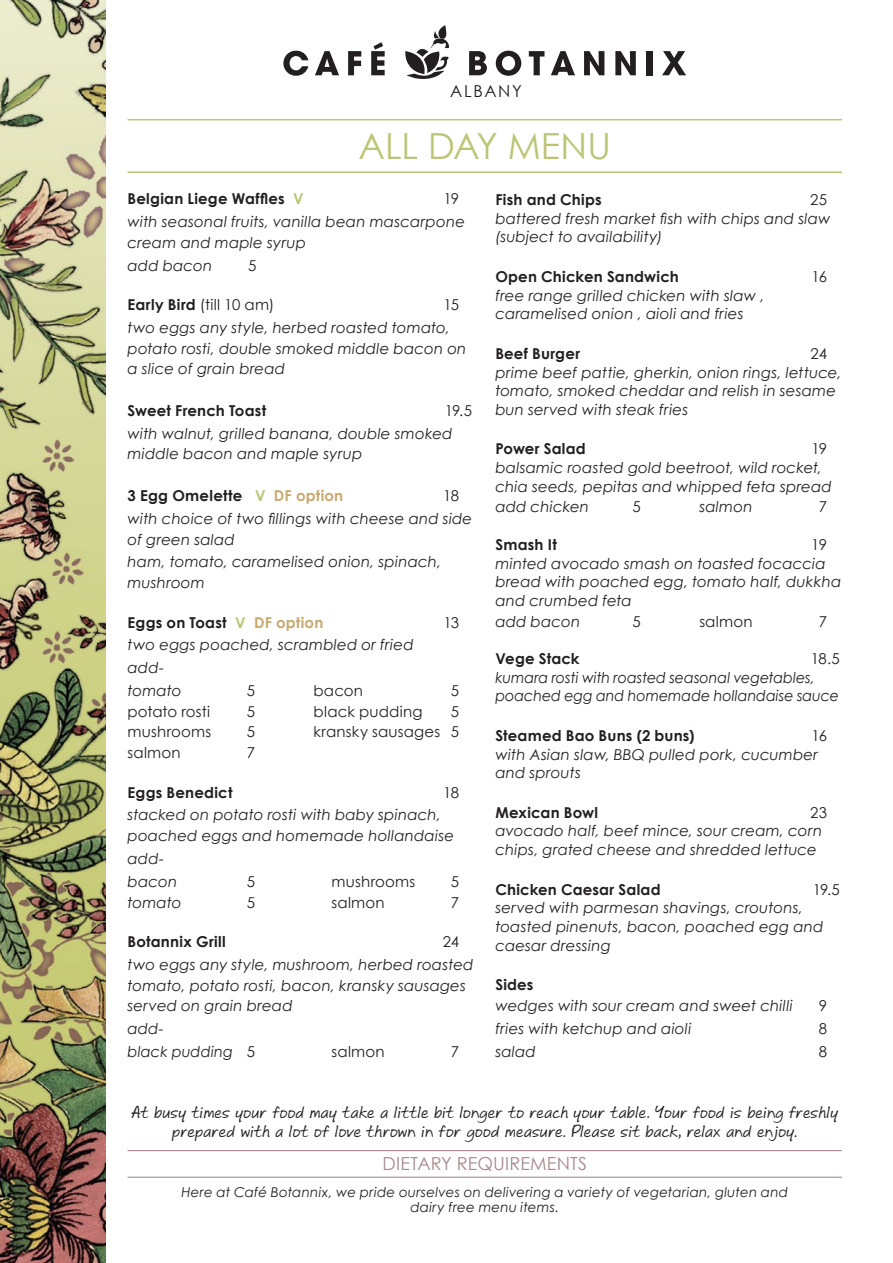
<style>
.page{position:relative;width:893px;height:1263px;background:#fff}
.page>*{position:absolute;margin:0;border:0;box-sizing:border-box;transform-origin:0 0}
.t1{font:36px "Century Gothic";letter-spacing:-.005em;color:#bcc475}
.t2{font:18px "Century Gothic";letter-spacing:.01em;color:#a78a8d}
.t3{font:16.5px/19.5px "Andrea's Hand Slanted";letter-spacing:-.005em;color:#231f20;text-align:center}
.t4{font:16.5px "Century Gothic";letter-spacing:.105em;color:#231f20}
.t5{font:italic 15px/18.6px "Century Gothic";letter-spacing:.01em;color:#231f20}
.t6{font:700 15px "Century Gothic";letter-spacing:.01em;color:#231f20}
.t7{font:15px "Century Gothic";letter-spacing:.01em;color:#231f20}
.t8{font:italic 15px/18.6px "Century Gothic";letter-spacing:.01em;color:#231f20;scale:.95 1}
.t9{font:italic 13.5px/15px "Century Gothic";letter-spacing:.015em;color:#231f20;text-align:center}
.s1{color:#bcc475}
.s2{font-weight:700}
.s3{color:#c7a96e}
.s4{font-style:normal}
</style>
<div class="page">
<img style="left:0;top:0;width:106px;height:1263px">
<svg style="left:283px;top:51px;width:25px;height:25px"></svg>
<svg style="left:315px;top:51px;width:24px;height:24px"></svg>
<svg style="left:348px;top:51px;width:13px;height:24px"></svg>
<svg style="left:371px;top:42px;width:14px;height:33px"></svg>
<svg style="left:469px;top:51px;width:18px;height:24px"></svg>
<svg style="left:496px;top:51px;width:25px;height:25px"></svg>
<svg style="left:529px;top:51px;width:15px;height:24px"></svg>
<svg style="left:551px;top:51px;width:24px;height:24px"></svg>
<svg style="left:584px;top:51px;width:20px;height:24px"></svg>
<svg style="left:615px;top:51px;width:21px;height:24px"></svg>
<div style="left:647px;top:51px;width:6px;height:24px;background:#231f20"></div>
<svg style="left:662px;top:51px;width:24px;height:24px"></svg>
<svg style="left:405px;top:25px;width:44px;height:54px"></svg>
<hr style="left:128px;top:119px;width:714px;height:1px;background:#bcc475">
<hr style="left:128px;top:171px;width:714px;height:2px;background:#bcc475">
<hr style="left:128px;top:1150px;width:714px;height:1px;background:#a78a8d">
<hr style="left:128px;top:1177px;width:714px;height:1px;background:#a78a8d">
<p class="t4" style="left:450px;top:81px;width:73px">ALBANY</p>
<h1 class="t1" style="left:359px;top:124px;width:254px">ALL DAY MENU</h1>
<p class="t6" style="left:128px;top:189px;width:178px">Belgian Liege Waffles <span class="s1">V</span></p>
<p class="t7" style="left:443px;top:190px;width:17px">19</p>
<p class="t5" style="left:128px;top:211px;width:339px;line-height:20.7px">with seasonal fruits, vanilla bean mascarpone cream and maple syrup</p>
<p class="t5" style="left:128px;top:256px;width:86px">add bacon</p>
<p class="t7" style="left:248px;top:256px;width:10px">5</p>
<p class="t7" style="left:128px;top:295px;width:148px"><span class="s2">Early Bird</span> (till 10 am)</p>
<p class="t7" style="left:443px;top:295px;width:17px">15</p>
<p class="t5" style="left:128px;top:317px;width:340px;line-height:20.7px">two eggs any style, herbed roasted tomato, potato rosti, double smoked middle bacon on a slice of grain bread</p>
<p class="t6" style="left:128px;top:401px;width:140px">Sweet French Toast</p>
<p class="t7" style="left:445px;top:401px;width:29px">19.5</p>
<p class="t5" style="left:128px;top:423px;width:326px;line-height:20.7px">with walnut, grilled banana, double smoked middle bacon and maple syrup</p>
<p class="t6" style="left:128px;top:486px;width:217px">3 Egg Omelette <span class="s1">V</span> <span class="s3">DF option</span></p>
<p class="t7" style="left:443px;top:486px;width:18px">18</p>
<p class="t5" style="left:128px;top:508px;width:346px;line-height:20.7px">with choice of two fillings with cheese and side of green salad</p>
<p class="t5" style="left:128px;top:551px;width:315px;line-height:20.7px">ham, tomato, caramelised onion, spinach, mushroom</p>
<p class="t6" style="left:128px;top:613px;width:197px">Eggs on Toast <span class="s1">V</span> <span class="s3">DF option</span></p>
<p class="t7" style="left:443px;top:613px;width:17px">13</p>
<p class="t5" style="left:128px;top:633px;width:288px;line-height:22.8px">two eggs poached, scrambled or fried add-<br>tomato</p>
<p class="t7" style="left:247px;top:681px;width:10px">5</p>
<p class="t7" style="left:314px;top:681px;width:51px">bacon</p>
<p class="t7" style="left:451px;top:681px;width:10px">5</p>
<p class="t7" style="left:128px;top:702px;width:84px">potato rosti</p>
<p class="t7" style="left:247px;top:702px;width:10px">5</p>
<p class="t7" style="left:314px;top:702px;width:110px">black pudding</p>
<p class="t7" style="left:451px;top:702px;width:10px">5</p>
<p class="t7" style="left:128px;top:723px;width:85px">mushrooms</p>
<p class="t7" style="left:247px;top:723px;width:10px">5</p>
<p class="t7" style="left:314px;top:723px;width:147px">kransky sausages 5</p>
<p class="t7" style="left:128px;top:744px;width:55px">salmon</p>
<p class="t7" style="left:247px;top:744px;width:10px">7</p>
<p class="t6" style="left:128px;top:783px;width:107px">Eggs Benedict</p>
<p class="t7" style="left:443px;top:783px;width:18px">18</p>
<p class="t5" style="left:128px;top:804px;width:328px;line-height:20.7px">stacked on potato rosti with baby spinach, poached eggs and homemade hollandaise</p>
<p class="t5" style="left:128px;top:847px;width:51px;line-height:22.8px">add&shy;bacon</p>
<p class="t7" style="left:247px;top:872px;width:10px">5</p>
<p class="t7" style="left:332px;top:872px;width:85px">mushrooms</p>
<p class="t7" style="left:451px;top:872px;width:10px">5</p>
<p class="t5" style="left:128px;top:892px;width:56px">tomato</p>
<p class="t7" style="left:247px;top:893px;width:10px">5</p>
<p class="t7" style="left:332px;top:893px;width:55px">salmon</p>
<p class="t7" style="left:451px;top:893px;width:10px">7</p>
<p class="t6" style="left:128px;top:932px;width:100px">Botannix Grill</p>
<p class="t7" style="left:443px;top:932px;width:18px">24</p>
<p class="t5" style="left:128px;top:954px;width:347px;line-height:20.7px">two eggs any style, mushroom, herbed roasted tomato, potato rosti, bacon, kransky sausages served on grain bread</p>
<p class="t5" style="left:128px;top:1017px;width:129px;line-height:22.6px">add-<br>black pudding <span class="s4">5</span></p>
<p class="t7" style="left:332px;top:1042px;width:55px">salmon</p>
<p class="t7" style="left:451px;top:1042px;width:10px">7</p>
<p class="t6" style="left:495px;top:190px;width:108px">Fish and Chips</p>
<p class="t7" style="left:810px;top:191px;width:18px">25</p>
<p class="t5" style="left:495px;top:209px;width:337px">battered fresh market fish with chips and slaw (subject to availability)</p>
<p class="t6" style="left:495px;top:267px;width:185px">Open Chicken Sandwich</p>
<p class="t7" style="left:811px;top:267px;width:17px">16</p>
<p class="t5" style="left:495px;top:286px;width:271px">free range grilled chicken with slaw , caramelised onion , aioli and fries</p>
<p class="t6" style="left:495px;top:344px;width:86px">Beef Burger</p>
<p class="t7" style="left:810px;top:344px;width:18px">24</p>
<p class="t5" style="left:495px;top:363px;width:348px">prime beef pattie, gherkin, onion rings, lettuce, tomato, smoked cheddar and relish in sesame bun served with steak fries</p>
<p class="t6" style="left:495px;top:439px;width:92px">Power Salad</p>
<p class="t7" style="left:811px;top:440px;width:17px">19</p>
<p class="t5" style="left:495px;top:458px;width:338px">balsamic roasted gold beetroot, wild rocket, chia seeds, pepitas and whipped feta spread</p>
<p class="t5" style="left:495px;top:497px;width:95px">add chicken</p>
<p class="t7" style="left:633px;top:498px;width:10px">5</p>
<p class="t5" style="left:699px;top:497px;width:55px">salmon</p>
<p class="t7" style="left:819px;top:498px;width:10px">7</p>
<p class="t6" style="left:495px;top:535px;width:63px">Smash It</p>
<p class="t7" style="left:811px;top:535px;width:17px">19</p>
<p class="t5" style="left:495px;top:554px;width:347px">minted avocado smash on toasted focaccia bread with poached egg, tomato half, dukkha and crumbed feta</p>
<p class="t5" style="left:495px;top:612px;width:86px">add bacon</p>
<p class="t7" style="left:633px;top:612px;width:10px">5</p>
<p class="t7" style="left:699px;top:612px;width:55px">salmon</p>
<p class="t7" style="left:819px;top:612px;width:10px">7</p>
<p class="t6" style="left:495px;top:649px;width:86px">Vege Stack</p>
<p class="t7" style="left:811px;top:649px;width:31px">18.5</p>
<p class="t8" style="left:495px;top:668px;width:363px">kumara rosti with roasted seasonal vegetables, poached egg and homemade hollandaise sauce</p>
<p class="t6" style="left:495px;top:726px;width:201px">Steamed Bao Buns (2 buns)</p>
<p class="t7" style="left:811px;top:726px;width:17px">16</p>
<p class="t5" style="left:495px;top:745px;width:324px">with Asian slaw, BBQ pulled pork, cucumber and sprouts</p>
<p class="t6" style="left:495px;top:803px;width:104px">Mexican Bowl</p>
<p class="t7" style="left:810px;top:803px;width:18px">23</p>
<p class="t5" style="left:495px;top:821px;width:328px">avocado half, beef mince, sour cream, corn chips, grated cheese and shredded lettuce</p>
<p class="t6" style="left:495px;top:880px;width:167px">Chicken Caesar Salad</p>
<p class="t7" style="left:813px;top:880px;width:29px">19.5</p>
<p class="t5" style="left:495px;top:898px;width:329px">served with parmesan shavings, croutons, toasted pinenuts, bacon, poached egg and caesar dressing</p>
<p class="t6" style="left:495px;top:975px;width:40px">Sides</p>
<p class="t5" style="left:495px;top:996px;width:299px">wedges with sour cream and sweet chilli</p>
<p class="t7" style="left:819px;top:996px;width:10px">9</p>
<p class="t5" style="left:495px;top:1019px;width:197px">fries with ketchup and aioli</p>
<p class="t7" style="left:819px;top:1019px;width:10px">8</p>
<p class="t5" style="left:495px;top:1042px;width:42px">salad</p>
<p class="t7" style="left:819px;top:1042px;width:10px">8</p>
<p class="t3" style="left:131px;top:1103px;width:709px">At busy times your food may take a little bit longer to reach your table. Your food is being freshly prepared with a lot of love thrown in for good measure. Please sit back, relax and enjoy.</p>
<p class="t2" style="left:382px;top:1153px;width:206px">DIETARY REQUIREMENTS</p>
<p class="t9" style="left:181px;top:1184px;width:608px">Here at Café Botannix, we pride ourselves on delivering a variety of vegetarian, gluten and dairy free menu items.</p>
</div>
